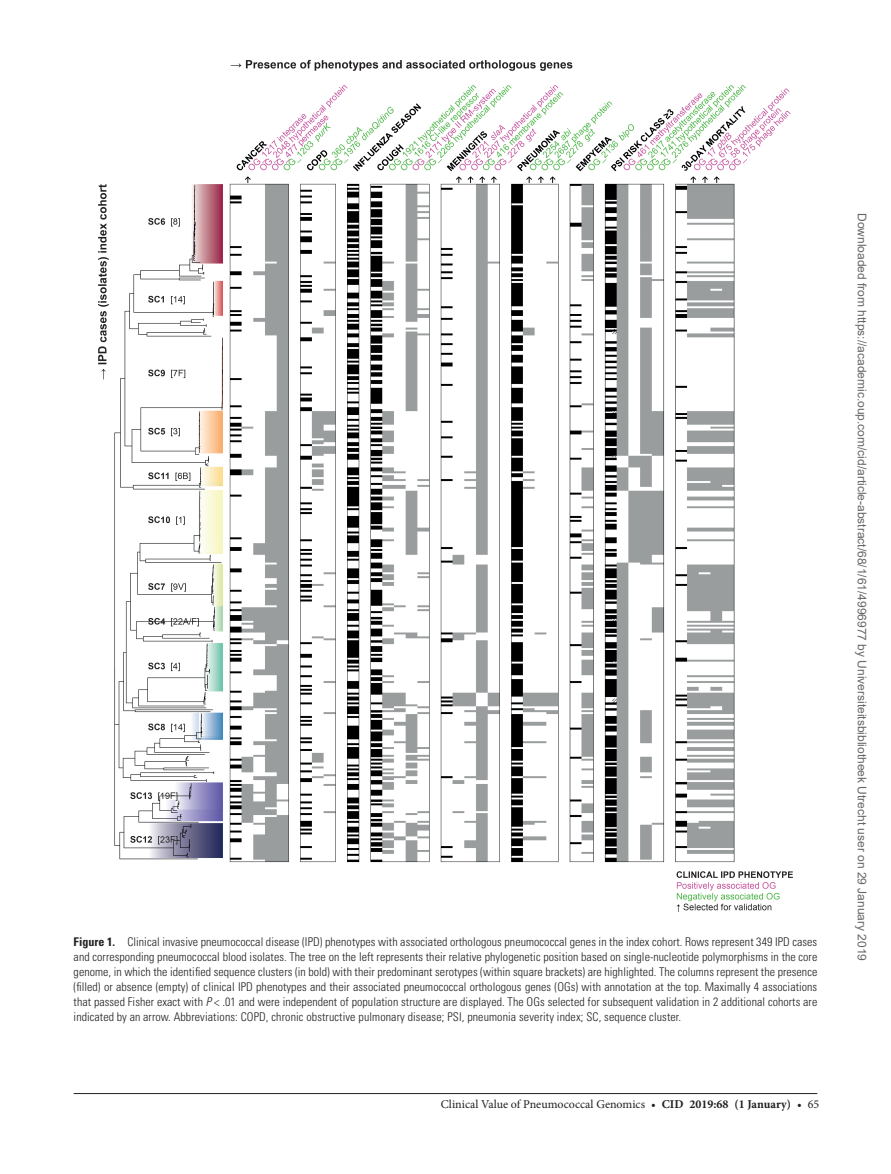
<style>
.page{position:relative;width:891px;height:1174px;background:#fff}
.page>*{position:absolute;margin:0;border:0;box-sizing:border-box;transform-origin:0 0}
.t1{font:300 condensed 12px/15px "Univers LT Std";letter-spacing:.01em;color:#231f20;text-align:justify}
.t2{font:12px "Arial";color:#666}
.t3{font:12px "Minion Pro";color:#231f20}
.s1{font-weight:700}
.s2{font-style:italic}
</style>
<div class="page">
<hr style="left:74px;top:1093px;width:743px;height:1px;background:#231f20">
<img style="left:98px;top:59px;width:695px;height:853px">
<p class="t1" style="left:74px;top:935px;width:745px"><span class="s1">Figure 1.</span> Clinical invasive pneumococcal disease (IPD) phenotypes with associated orthologous pneumococcal genes in the index cohort. Rows represent 349 IPD cases and corresponding pneumococcal blood isolates. The tree on the left represents their relative phylogenetic position based on single-nucleotide polymorphisms in the core genome, in which the identified sequence clusters (in bold) with their predominant serotypes (within square brackets) are highlighted. The columns represent the presence (filled) or absence (empty) of clinical IPD phenotypes and their associated pneumococcal orthologous genes (OGs) with annotation at the top. Maximally 4 associations that passed Fisher exact with <span class="s2">P</span> &lt; .01 and were independent of population structure are displayed. The OGs selected for subsequent validation in 2 additional cohorts are indicated by an arrow. Abbreviations: COPD, chronic obstructive pulmonary disease; PSI, pneumonia severity index; SC, sequence cluster.</p>
<p class="t3" style="left:441px;top:1096px;width:380px">Clinical Value of Pneumococcal Genomics • <span class="s1">CID 2019:68 (1 January)</span> • 65</p>
<p class="t2" style="left:866px;top:213px;width:749px;rotate:90deg">Downloaded from https://academic.oup.com/cid/article-abstract/68/1/61/4996977 by Universiteitsbibliotheek Utrecht user on 29 January 2019</p>
</div>
